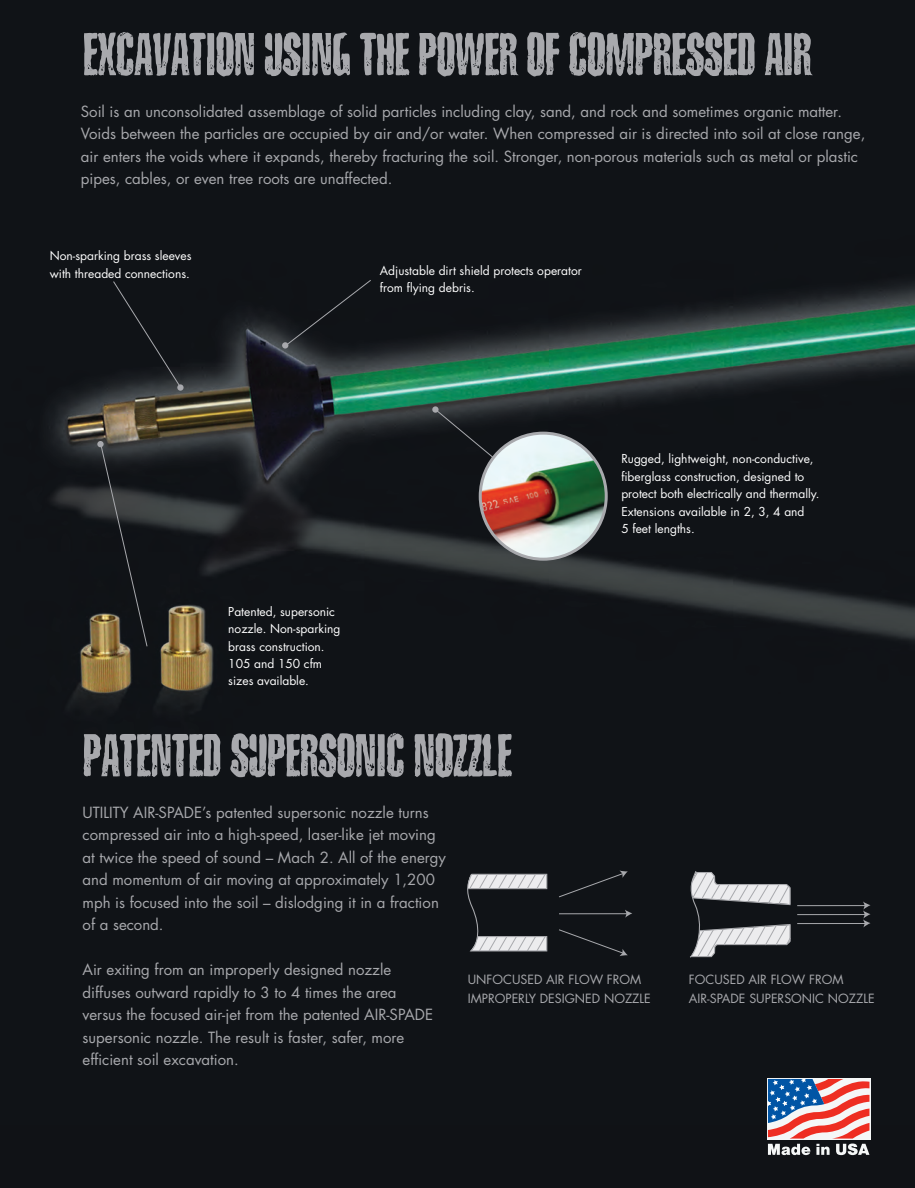
<style>
.page{position:relative;width:915px;height:1188px;background:#fff}
.page>*{position:absolute;margin:0;border:0;box-sizing:border-box;transform-origin:0 0}
.t1{font:51px "Sabotage";color:#a8a9ad}
.t2{font:15px/22.5px "Futura";color:#a8a9ad}
.t3{font:12.3px "Futura";color:#a8a9ad}
.t4{font:12px/17.4px "Futura";color:#fff}
</style>
<div class="page">
<div style="left:0;top:0;width:915px;height:1187px;background:#101216"></div>
<img style="left:49px;top:282px;width:866px;height:842px">
<svg style="left:100px;top:443px;width:48px;height:204px"></svg>
<div style="left:97px;top:441px;width:7px;height:6px;background:#a8a9ad;border-radius:50%"></div>
<svg style="left:432px;top:406px;width:88px;height:73px"></svg>
<svg style="left:282px;top:280px;width:90px;height:68px"></svg>
<svg style="left:112px;top:281px;width:70px;height:108px"></svg>
<div style="left:177px;top:384px;width:7px;height:6px;background:#a8a9ad;border-radius:50%"></div>
<img style="left:480px;top:433px;width:126px;height:126px;border-radius:63px">
<div style="left:479px;top:431px;width:128px;height:129px;border:3px solid #a8a9ad;border-radius:50%"></div>
<svg style="left:558px;top:928px;width:69px;height:27px"></svg>
<svg style="left:558px;top:870px;width:69px;height:27px"></svg>
<hr style="left:559px;top:913px;width:68px;height:1px;background:#a8a9ad">
<svg style="left:625px;top:909px;width:7px;height:8px"></svg>
<svg style="left:546px;top:873px;width:1px;height:15px"></svg>
<svg style="left:546px;top:935px;width:1px;height:16px"></svg>
<svg style="left:464px;top:872px;width:82px;height:80px"></svg>
<hr style="left:797px;top:914px;width:68px;height:1px;background:#a8a9ad">
<hr style="left:797px;top:905px;width:68px;height:1px;background:#a8a9ad">
<hr style="left:797px;top:923px;width:68px;height:1px;background:#a8a9ad">
<svg style="left:863px;top:901px;width:7px;height:26px"></svg>
<svg style="left:687px;top:869px;width:104px;height:89px"></svg>
<svg style="left:767px;top:1077px;width:103px;height:62px"></svg>
<svg style="left:768px;top:1078px;width:101px;height:76px"></svg>
<p class="t1" style="left:83px;top:18px;width:730px">EXCAVATION USING THE POWER OF COMPRESSED AIR</p>
<p class="t2" style="left:81px;top:100px;width:786px">Soil is an unconsolidated assemblage of solid particles including clay, sand, and rock and sometimes organic matter.<br>Voids between the particles are occupied by air and/or water. When compressed air is directed into soil at close range, air enters the voids where it expands, thereby fracturing the soil. Stronger, non-porous materials such as metal or plastic pipes, cables, or even tree roots are unaffected.</p>
<p class="t4" style="left:50px;top:247px;width:143px">Non-sparking brass sleeves with threaded connections.</p>
<p class="t4" style="left:380px;top:261px;width:203px">Adjustable dirt shield protects operator from flying debris.</p>
<p class="t4" style="left:228px;top:602px;width:114px">Patented, supersonic nozzle. Non-sparking brass construction.</p>
<p class="t4" style="left:228px;top:654px;width:95px">105 and 150 cfm sizes available.</p>
<p class="t1" style="left:83px;top:719px;width:430px">PATENTED SUPERSONIC NOZZLE</p>
<p class="t4" style="left:621px;top:450px;width:200px">Rugged, lightweight, non-conductive, fiberglass construction, designed to protect both electrically and thermally.<br>Extensions available in 2, 3, 4 and<br>5 feet lengths.</p>
<p class="t2" style="left:83px;top:800px;width:365px">UTILITY AIR-SPADE’s patented supersonic nozzle turns compressed air into a high-speed, laser-like jet moving at twice the speed of sound – Mach 2. All of the energy and momentum of air moving at approximately 1,200 mph is focused into the soil – dislodging it in a fraction of a second.</p>
<p class="t2" style="left:83px;top:958px;width:352px">Air exiting from an improperly designed nozzle diffuses outward rapidly to 3 to 4 times the area versus the focused air-jet from the patented AIR-SPADE supersonic nozzle. The result is faster, safer, more efficient soil excavation.</p>
<p class="t3" style="left:468px;top:971px;width:175px">UNFOCUSED AIR FLOW FROM</p>
<p class="t3" style="left:468px;top:989px;width:184px">IMPROPERLY DESIGNED NOZZLE</p>
<p class="t3" style="left:689px;top:971px;width:156px">FOCUSED AIR FLOW FROM</p>
<p class="t3" style="left:689px;top:989px;width:187px">AIR-SPADE SUPERSONIC NOZZLE</p>
</div>
